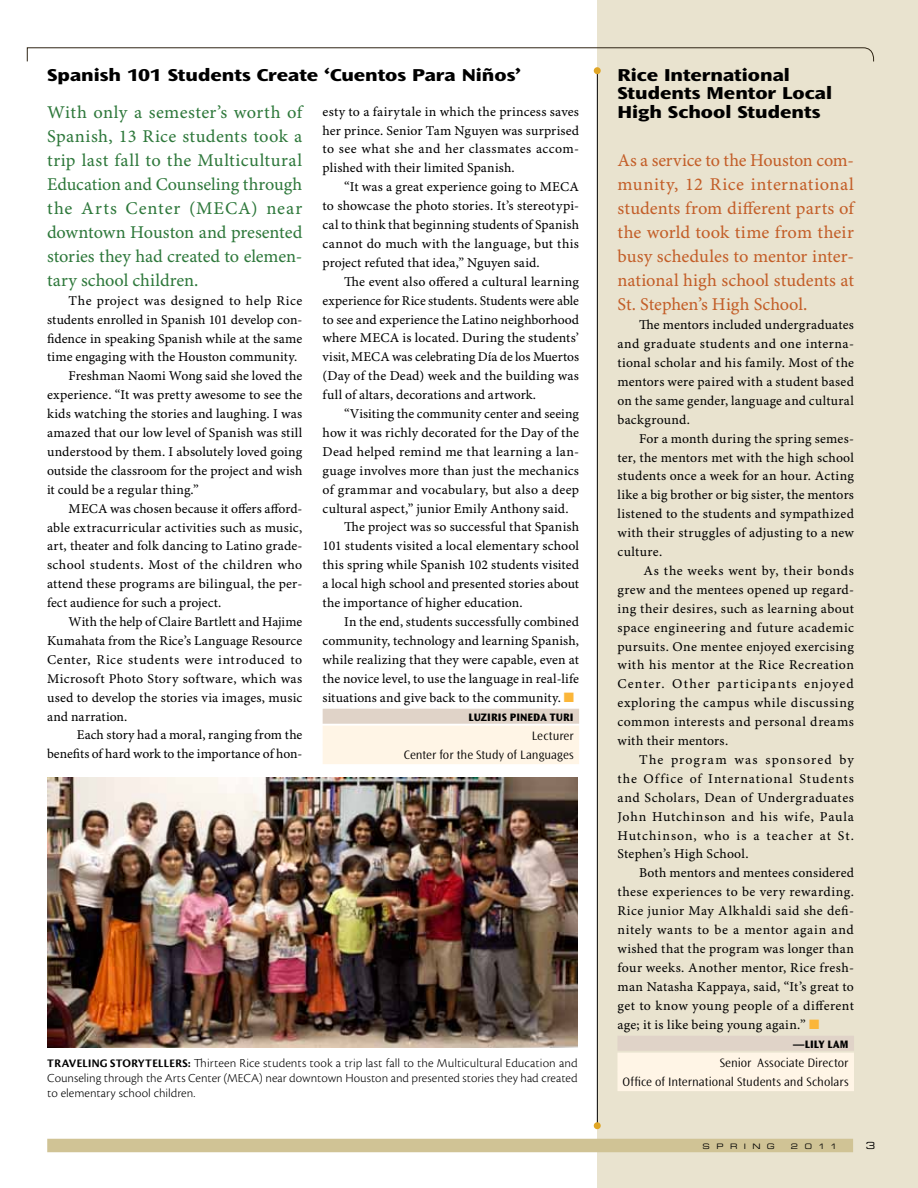
<style>
.page{position:relative;width:918px;height:1188px;background:#fff}
.page>*{position:absolute;margin:0;border:0;box-sizing:border-box;transform-origin:0 0}
.t1{font:18px/24px "Minion Pro Capt";color:#2e783b;text-align:justify}
.t2{font:18px/24px "Minion Pro Capt";color:#c35e28;text-align:justify}
.t3{font:800 expanded 18px/18.9px "Ocean Sans Std";color:#000}
.t4{font:13.5px/18.9px "Minion Pro Capt";letter-spacing:.01em;color:#000;text-align:justify}
.t5{font:13.5px "Minion Pro Capt";letter-spacing:-.01em;color:#000}
.t6{font:13.5px "Minion Pro Capt";letter-spacing:.03em;color:#000}
.t7{font:13.5px "Minion Pro Capt";letter-spacing:.04em;color:#000}
.t8{font:13.5px "Minion Pro Capt";letter-spacing:.035em;color:#000}
.t9{font:12.75px/15px "Cronos Pro Lt Capt";letter-spacing:.005em;color:#000;text-align:justify}
.t10{font:300 12.75px/19px "Ocean Sans Std";color:#000;text-align:right}
.t11{font:800 11.25px "Ocean Sans Std";letter-spacing:.005em;color:#000}
.t12{font:9.75px "Eurostile LT Std Ex 2";color:#000}
.t13{font:7.5px "Eurostile LT Std Ex 2";letter-spacing:.85em;color:#000}
.s1{color:#fbb639}
.s2{font-family:"Cronos Pro Bold Disp";font-size:12px}
</style>
<div class="page">
<div style="left:597px;top:0;width:321px;height:1188px;background:#e9e3cf"></div>
<hr style="left:597px;top:70px;width:1px;height:1056px;background:#000">
<div style="left:594px;top:67px;width:7px;height:7px;background:#e0a626;border-radius:50%"></div>
<div style="left:594px;top:1122px;width:7px;height:7px;background:#e0a626;border-radius:50%"></div>
<svg style="left:27px;top:47px;width:848px;height:15px"></svg>
<img style="left:47px;top:778px;width:531px;height:270px">
<div style="left:47px;top:1139px;width:806px;height:13px;background:#d0c395"></div>
<div style="left:617px;top:1036px;width:237px;height:15px;background:#e0d3c8"></div>
<div style="left:617px;top:1053px;width:237px;height:19px;background:#fff5e6"></div>
<div style="left:617px;top:1072px;width:237px;height:19px;background:#fff5e6"></div>
<div style="left:323px;top:709px;width:256px;height:15px;background:#e0d3c8"></div>
<div style="left:323px;top:726px;width:256px;height:19px;background:#fff5e6"></div>
<div style="left:323px;top:745px;width:256px;height:19px;background:#fff5e6"></div>
<h1 class="t3" style="left:47px;top:65px;width:475px">Spanish 101 Students Create ‘Cuentos Para Niños’</h1>
<p class="t1" style="left:47px;top:101px;width:257px">With only a semester’s worth of Spanish, 13 Rice students took a trip last fall to the Multicultural Education and Counseling through the Arts Center (MECA) near downtown Houston and presented stories they had created to elemen&shy;tary school children.</p>
<p class="t8" style="left:69px;top:292px;width:235px">The project was designed to help Rice</p>
<p class="t4" style="left:47px;top:310px;width:257px">students enrolled in Spanish 101 develop con-</p>
<p class="t4" style="left:47px;top:329px;width:257px">fidence in speaking Spanish while at the same</p>
<p class="t4" style="left:47px;top:348px;width:252px">time engaging with the Houston community.</p>
<p class="t4" style="left:69px;top:367px;width:235px">Freshman Naomi Wong said she loved the</p>
<p class="t4" style="left:47px;top:386px;width:257px">experience. “It was pretty awesome to see the</p>
<p class="t4" style="left:47px;top:405px;width:257px">kids watching the stories and laughing. I was</p>
<p class="t4" style="left:47px;top:424px;width:257px">amazed that our low level of Spanish was still</p>
<p class="t4" style="left:47px;top:443px;width:257px">understood by them. I absolutely loved going</p>
<p class="t4" style="left:47px;top:462px;width:257px">outside the classroom for the project and wish</p>
<p class="t4" style="left:47px;top:481px;width:153px">it could be a regular thing.”</p>
<p class="t4" style="left:69px;top:499px;width:235px">MECA was chosen because it offers afford-</p>
<p class="t4" style="left:47px;top:518px;width:257px">able extracurricular activities such as music,</p>
<p class="t4" style="left:47px;top:537px;width:257px">art, theater and folk dancing to Latino grade-</p>
<p class="t6" style="left:47px;top:557px;width:257px">school students. Most of the children who</p>
<p class="t4" style="left:47px;top:575px;width:257px">attend these programs are bilingual, the per-</p>
<p class="t4" style="left:47px;top:594px;width:176px">fect audience for such a project.</p>
<p class="t4" style="left:69px;top:613px;width:235px">With the help of Claire Bartlett and Hajime</p>
<p class="t4" style="left:47px;top:632px;width:257px">Kumahata from the Rice’s Language Resource</p>
<p class="t7" style="left:47px;top:651px;width:257px">Center, Rice students were introduced to</p>
<p class="t4" style="left:47px;top:670px;width:257px">Microsoft Photo Story software, which was</p>
<p class="t4" style="left:47px;top:688px;width:257px">used to develop the stories via images, music</p>
<p class="t4" style="left:47px;top:707px;width:82px">and narration.</p>
<p class="t4" style="left:77px;top:726px;width:227px">Each story had a moral, ranging from the</p>
<p class="t5" style="left:47px;top:746px;width:257px">benefits of hard work to the importance of hon-</p>
<p class="t4" style="left:323px;top:103px;width:258px">esty to a fairytale in which the princess saves her prince. Senior Tam Nguyen was surprised to see what she and her classmates accom&shy;plished with their limited Spanish.</p>
<p class="t4" style="left:323px;top:178px;width:258px;text-indent:22px">“It was a great experience going to MECA to showcase the photo stories. It’s stereotypi&shy;cal to think that beginning students of Spanish cannot do much with the language, but this project refuted that idea,” Nguyen said.</p>
<p class="t4" style="left:323px;top:273px;width:258px;text-indent:22px">The event also offered a cultural learning experience for Rice students. Students were able to see and experience the Latino neighborhood where MECA is located. During the students’ visit, MECA was celebrating Día de los Muertos (Day of the Dead) week and the building was full of altars, decorations and artwork.</p>
<p class="t4" style="left:344px;top:405px;width:236px">“Visiting the community center and seeing</p>
<p class="t4" style="left:323px;top:424px;width:258px">how it was richly decorated for the Day of the</p>
<p class="t4" style="left:323px;top:443px;width:258px">Dead helped remind me that learning a lan-</p>
<p class="t4" style="left:323px;top:462px;width:258px">guage involves more than just the mechanics</p>
<p class="t4" style="left:323px;top:481px;width:258px">of grammar and vocabulary, but also a deep</p>
<p class="t4" style="left:323px;top:499px;width:247px">cultural aspect,” junior Emily Anthony said.</p>
<p class="t4" style="left:344px;top:518px;width:236px">The project was so successful that Spanish</p>
<p class="t4" style="left:323px;top:537px;width:258px">101 students visited a local elementary school</p>
<p class="t4" style="left:323px;top:556px;width:258px">this spring while Spanish 102 students visited</p>
<p class="t4" style="left:323px;top:575px;width:258px">a local high school and presented stories about</p>
<p class="t4" style="left:323px;top:594px;width:201px">the importance of higher education.</p>
<p class="t4" style="left:344px;top:613px;width:236px">In the end, students successfully combined</p>
<p class="t4" style="left:323px;top:632px;width:258px">community, technology and learning Spanish,</p>
<p class="t4" style="left:323px;top:651px;width:258px">while realizing that they were capable, even at</p>
<p class="t4" style="left:323px;top:670px;width:258px">the novice level, to use the language in real-life</p>
<p class="t4" style="left:323px;top:688px;width:253px">situations and give back to the community. <span class="s1">■</span></p>
<p class="t11" style="left:469px;top:711px;width:107px">LUZIRIS PINEDA TURI</p>
<p class="t10" style="left:404px;top:726px;width:171px">Lecturer<br>Center for the Study of Languages</p>
<p class="t9" style="left:47px;top:1056px;width:532px"><span class="s2">TRAVELING STORYTELLERS:</span> Thirteen Rice students took a trip last fall to the Multicultural Education and Counseling through the Arts Center (MECA) near downtown Houston and presented stories they had created to elementary school children.</p>
<h1 class="t3" style="left:617px;top:65px;width:216px">Rice International<br>Students Mentor Local<br>High School Students</h1>
<h1 class="t2" style="left:617px;top:149px;width:238px">As a service to the Houston com&shy;munity, 12 Rice international students from different parts of the world took time from their busy schedules to mentor inter&shy;national high school students at St. Stephen’s High School.</h1>
<p class="t4" style="left:617px;top:316px;width:238px;text-indent:22px">The mentors included undergraduates and graduate students and one interna&shy;tional scholar and his family. Most of the mentors were paired with a student based on the same gender, language and cultural background.</p>
<p class="t4" style="left:617px;top:430px;width:238px;text-indent:22px">For a month during the spring semes&shy;ter, the mentors met with the high school students once a week for an hour. Acting like a big brother or big sister, the mentors listened to the students and sympathized with their struggles of adjusting to a new culture.</p>
<p class="t4" style="left:617px;top:562px;width:238px;text-indent:26px">As the weeks went by, their bonds grew and the mentees opened up regard&shy;ing their desires, such as learning about space engineering and future academic pursuits. One mentee enjoyed exercising with his mentor at the Rice Recreation Center. Other participants enjoyed exploring the campus while discussing common interests and personal dreams with their mentors.</p>
<p class="t4" style="left:617px;top:751px;width:238px;text-indent:22px">The program was sponsored by the Office of International Students and Scholars, Dean of Undergraduates John Hutchinson and his wife, Paula Hutchinson, who is a teacher at St.<br>Stephen’s High School.</p>
<p class="t4" style="left:617px;top:864px;width:238px;text-indent:22px">Both mentors and mentees considered these experiences to be very rewarding.<br>Rice junior May Alkhaldi said she defi&shy;nitely wants to be a mentor again and wished that the program was longer than four weeks. Another mentor, Rice fresh&shy;man Natasha Kappaya, said, “It’s great to get to know young people of a different age; it is like being young again.” <span class="s1">■</span></p>
<p class="t11" style="left:793px;top:1038px;width:55px">—LILY LAM</p>
<p class="t10" style="left:623px;top:1053px;width:228px">Senior Associate Director<br>Office of International Students and Scholars</p>
<p class="t13" style="left:703px;top:1141px;width:74px">SPRING</p>
<p class="t13" style="left:791px;top:1141px;width:48px">2011</p>
<p class="t12" style="left:866px;top:1139px;width:11px">3</p>
</div>
